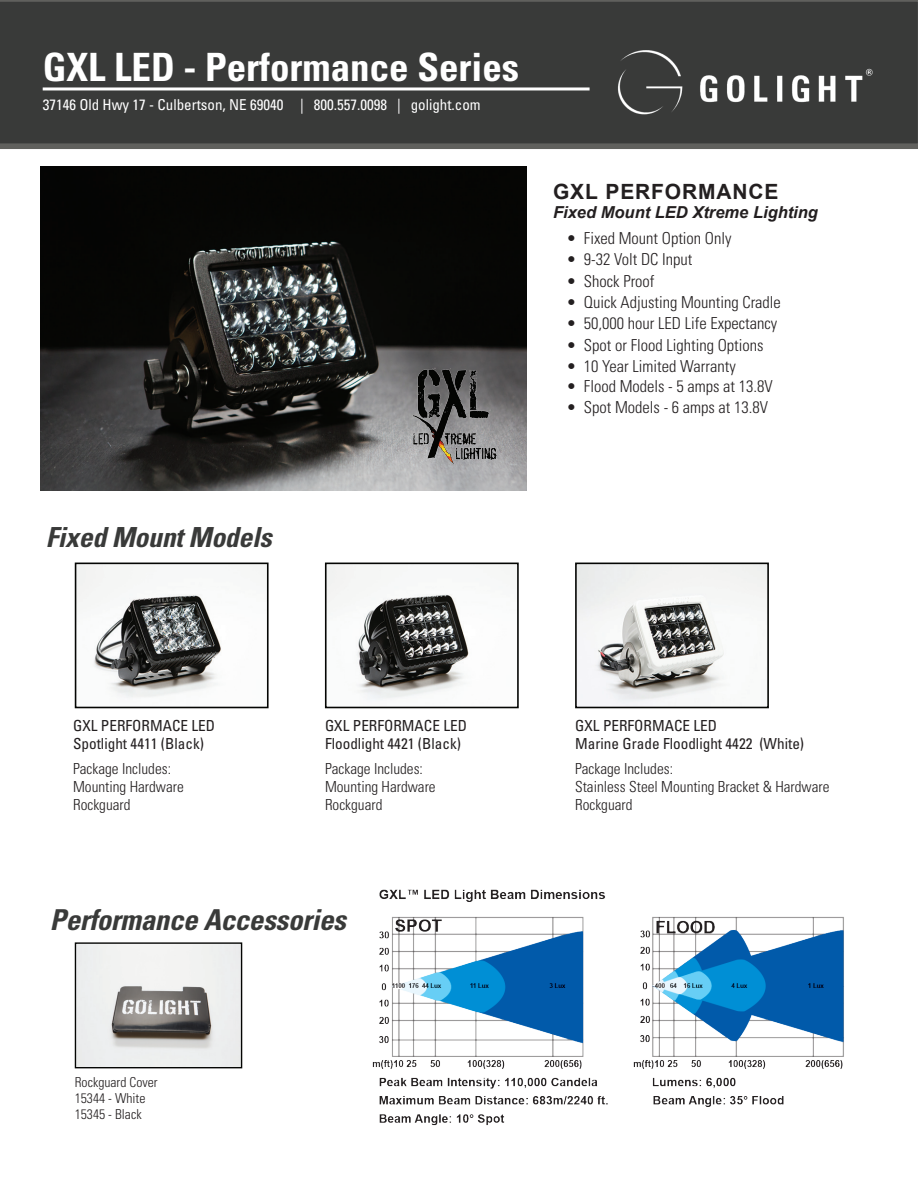
<style>
.page{position:relative;width:918px;height:1188px;background:#fff}
.page>*{position:absolute;margin:0;border:0;box-sizing:border-box;transform-origin:0 0}
.t1{font:700 condensed 39px "Univers";color:#fff}
.t2{font:italic 700 condensed 28.8px "Univers";letter-spacing:-.01em;color:#393a39}
.t3{font:italic 700 condensed 27.6px "Univers";letter-spacing:-.01em;color:#393a39}
.t4{font:700 21px "Arial";letter-spacing:.04em;color:#231f20}
.t5{font:300 condensed 16.5px "Univers";color:#231f20}
.t6{font:italic 700 16.5px "Arial";color:#231f20}
.t7{font:300 condensed 15.15px/18.3px "Univers";color:#231f20}
.t8{font:condensed 15.15px/18.3px "Univers";color:#231f20}
.t9{font:condensed 15px "Univers";color:#fff}
.t10{font:300 condensed 13.65px/16.5px "Univers";color:#231f20}
.s1{font-style:inherit}
</style>
<div class="page">
<div style="left:0;top:0;width:918px;height:149px;background:#393a39"></div>
<img style="left:583px;top:45px;width:137px;height:75px">
<img style="left:687px;top:56px;width:206px;height:53px">
<hr style="left:43px;top:87px;width:547px;height:3px;background:#fff">
<img style="left:40px;top:166px;width:486px;height:324px">
<img style="left:78px;top:566px;width:187px;height:132px">
<div style="left:75px;top:563px;width:194px;height:145px;border:2px solid #040503"></div>
<img style="left:578px;top:566px;width:188px;height:139px">
<div style="left:575px;top:563px;width:194px;height:145px;border:2px solid #040503"></div>
<img style="left:328px;top:566px;width:141px;height:134px">
<div style="left:325px;top:563px;width:194px;height:145px;border:2px solid #040503"></div>
<img style="left:77px;top:944px;width:163px;height:122px">
<div style="left:75px;top:942px;width:167px;height:126px;border:1px solid #040503"></div>
<img style="left:372px;top:889px;width:472px;height:237px">
<img style="left:406px;top:361px;width:101px;height:111px">
<h1 class="t1" style="left:43px;top:43px;width:478px">GXL LED - Performance Series</h1>
<p class="t9" style="left:43px;top:95px;width:440px">37146 Old Hwy 17 - Culbertson, NE 69040 | 800.557.0098 | golight.com</p>
<p class="t4" style="left:553px;top:177px;width:227px"><span class="s1">GXL</span> PERFORMANCE</p>
<p class="t6" style="left:553px;top:202px;width:266px">Fixed Mount LED Xtreme Lighting</p>
<p class="t5" style="left:567px;top:228px;width:166px">• Fixed Mount Option Only</p>
<p class="t5" style="left:567px;top:250px;width:127px">• 9-32 Volt DC Input</p>
<p class="t5" style="left:567px;top:271px;width:89px">• Shock Proof</p>
<p class="t5" style="left:567px;top:292px;width:216px">• Quick Adjusting Mounting Cradle</p>
<p class="t5" style="left:567px;top:314px;width:212px">• 50,000 hour LED Life Expectancy</p>
<p class="t5" style="left:567px;top:335px;width:198px">• Spot or Flood Lighting Options</p>
<p class="t5" style="left:567px;top:356px;width:171px">• 10 Year Limited Warranty</p>
<p class="t5" style="left:567px;top:376px;width:208px">• Flood Models - 5 amps at 13.8V</p>
<p class="t5" style="left:567px;top:397px;width:203px">• Spot Models - 6 amps at 13.8V</p>
<h3 class="t3" style="left:46px;top:521px;width:227px">Fixed Mount Models</h3>
<p class="t8" style="left:73px;top:716px;width:144px">GXL PERFORMACE LED<br>Spotlight 4411 (Black)</p>
<p class="t7" style="left:73px;top:759px;width:112px">Package Includes:<br>Mounting Hardware<br>Rockguard</p>
<p class="t8" style="left:325px;top:716px;width:144px">GXL PERFORMACE LED<br>Floodlight 4421 (Black)</p>
<p class="t7" style="left:325px;top:759px;width:112px">Package Includes:<br>Mounting Hardware<br>Rockguard</p>
<h2 class="t2" style="left:50px;top:902px;width:298px">Performance Accessories</h2>
<p class="t10" style="left:75px;top:1074px;width:84px">Rockguard Cover<br>15344 - White<br>15345 - Black</p>
<p class="t8" style="left:575px;top:716px;width:231px">GXL PERFORMACE LED<br>Marine Grade Floodlight 4422 (White)</p>
<p class="t7" style="left:575px;top:759px;width:256px">Package Includes:<br>Stainless Steel Mounting Bracket &amp; Hardware<br>Rockguard</p>
</div>
